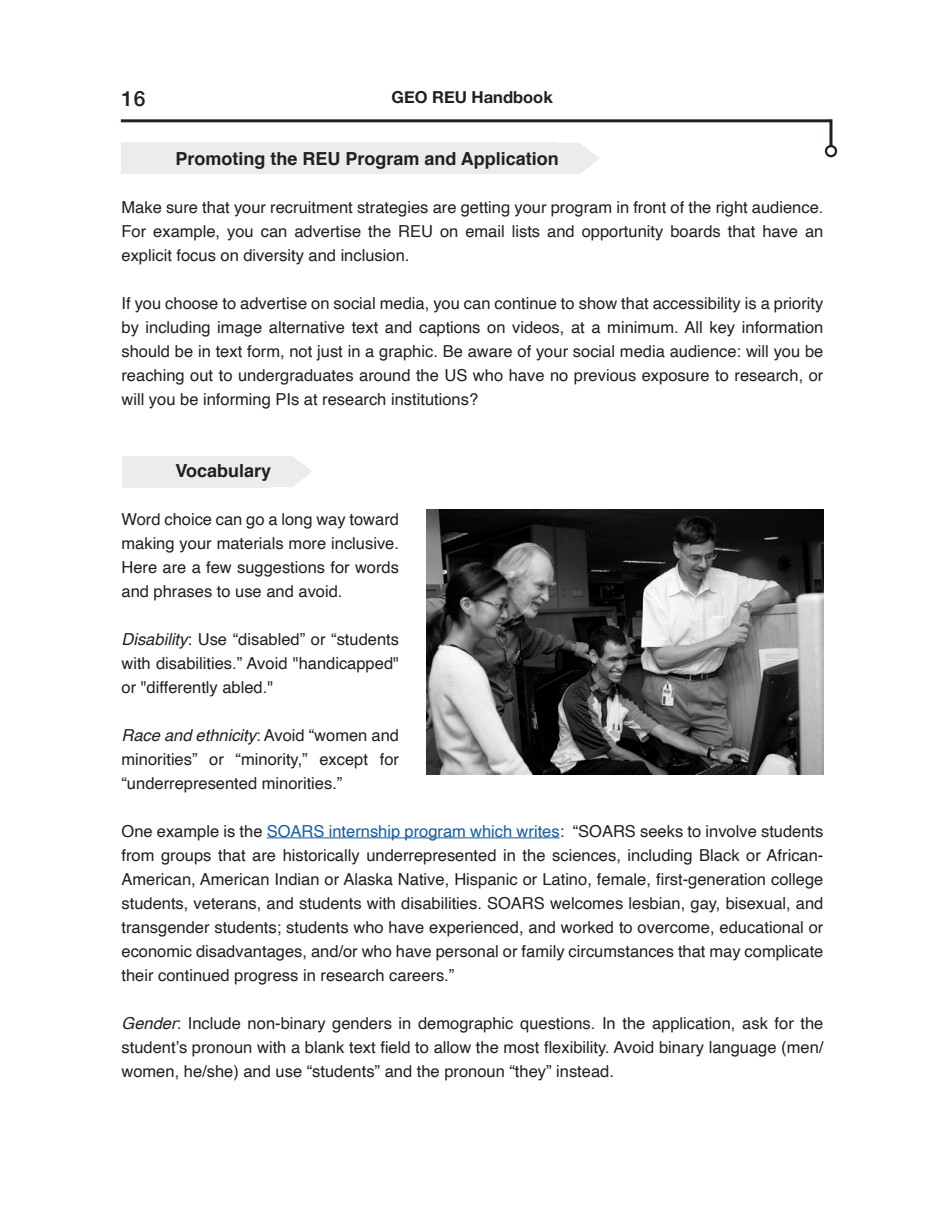
<style>
.page{position:relative;width:945px;height:1215px;background:#fff}
.page>*{position:absolute;margin:0;border:0;box-sizing:border-box;transform-origin:0 0}
.t1{font:500 21px "Helvetica Neue";color:#231f20}
.t2{font:700 18px "Helvetica";color:#231f20}
.t3{font:16.5px/24px "Helvetica";color:#231f20;text-align:justify}
.t4{font:700 16.5px "Helvetica Neue";color:#231f20}
.s1{font-style:italic}
.s2{color:#175d9e}
</style>
<div class="page">
<hr style="left:121px;top:119px;width:710px;height:3px;background:#231f20">
<div style="left:825px;top:145px;width:12px;height:12px;border:2px solid #231f20;border-radius:50%"></div>
<hr style="left:830px;top:119px;width:2px;height:27px;background:#231f20">
<svg style="left:558px;top:143px;width:42px;height:31px"></svg>
<div style="left:122px;top:143px;width:436px;height:31px;background:#ececee"></div>
<svg style="left:271px;top:456px;width:41px;height:31px"></svg>
<div style="left:122px;top:456px;width:149px;height:31px;background:#ececee"></div>
<hr style="left:267px;top:837px;width:293px;height:1px;background:#175d9e">
<img style="left:426px;top:510px;width:398px;height:265px">
<p class="t1" style="left:122px;top:82px;width:25px">16</p>
<p class="t4" style="left:392px;top:85px;width:163px">GEO REU Handbook</p>
<p class="t2" style="left:176px;top:144px;width:385px">Promoting the REU Program and Application</p>
<p class="t3" style="left:122px;top:195px;width:704px">Make sure that your recruitment strategies are getting your program in front of the right audience.<br>For example, you can advertise the REU on email lists and opportunity boards that have an explicit focus on diversity and inclusion.</p>
<p class="t3" style="left:122px;top:291px;width:703px">If you choose to advertise on social media, you can continue to show that accessibility is a priority by including image alternative text and captions on videos, at a minimum. All key information should be in text form, not just in a graphic. Be aware of your social media audience: will you be reaching out to undergraduates around the US who have no previous exposure to research, or will you be informing PIs at research institutions?</p>
<p class="t2" style="left:176px;top:456px;width:97px">Vocabulary</p>
<p class="t3" style="left:122px;top:507px;width:279px">Word choice can go a long way toward making your materials more inclusive.<br>Here are a few suggestions for words and phrases to use and avoid.</p>
<p class="t3" style="left:122px;top:627px;width:279px"><span class="s1">Disability</span>: Use “disabled” or “students with disabilities.” Avoid "handicapped" or "differently abled."</p>
<p class="t3" style="left:122px;top:723px;width:279px"><span class="s1">Race and ethnicity</span>: Avoid “women and minorities” or “minority,” except for “underrepresented minorities.”</p>
<p class="t3" style="left:122px;top:819px;width:703px">One example is the <span class="s2">SOARS internship program which writes</span>: “SOARS seeks to involve students from groups that are historically underrepresented in the sciences, including Black or African-American, American Indian or Alaska Native, Hispanic or Latino, female, first-generation college students, veterans, and students with disabilities. SOARS welcomes lesbian, gay, bisexual, and transgender students; students who have experienced, and worked to overcome, educational or economic disadvantages, and/or who have personal or family circumstances that may complicate their continued progress in research careers.”</p>
<p class="t3" style="left:122px;top:1011px;width:703px"><span class="s1">Gender</span>: Include non-binary genders in demographic questions. In the application, ask for the student’s pronoun with a blank text field to allow the most flexibility. Avoid binary language (men/ women, he/she) and use “students” and the pronoun “they” instead.</p>
</div>
